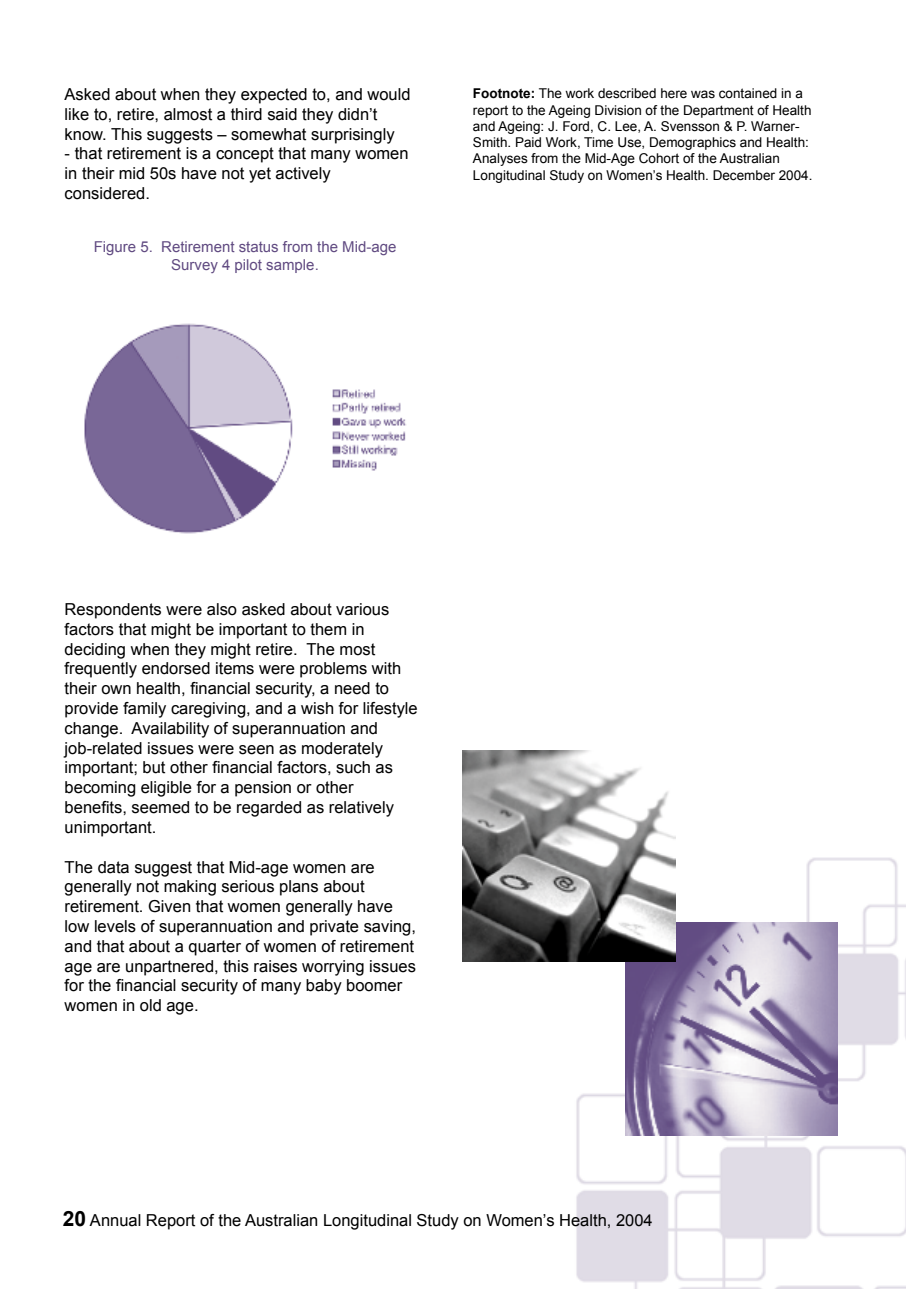
<style>
.page{position:relative;width:906px;height:1289px;background:#fff}
.page>*{position:absolute;margin:0;border:0;box-sizing:border-box;transform-origin:0 0}
.t1{font:16.5px/19.8px "Arial";color:#000}
.t2{font:15px/18px "Arial";color:#604a81;text-align:center}
.t3{font:13.5px/16.2px "Arial";color:#000}
.s1{font-weight:700}
.s2{font-weight:700;font-size:21px}
</style>
<div class="page">
<img style="left:567px;top:857px;width:339px;height:431px">
<img style="left:84px;top:323px;width:322px;height:211px">
<img style="left:625px;top:923px;width:212px;height:212px">
<img style="left:462px;top:750px;width:213px;height:211px">
<p class="t1" style="left:65px;top:84px;width:347px">Asked about when they expected to, and would like to, retire, almost a third said they didn’t know. This suggests – somewhat surprisingly</p>
<p class="t1" style="left:65px;top:144px;width:345px">- that retirement is a concept that many women in their mid 50s have not yet actively considered.</p>
<p class="t2" style="left:94px;top:238px;width:304px">Figure 5. Retirement status from the Mid-age<br>Survey 4 pilot sample.</p>
<p class="t3" style="left:473px;top:86px;width:341px"><span class="s1">Footnote:</span> The work described here was contained in a report to the Ageing Division of the Department of Health and Ageing: J. Ford, C. Lee, A. Svensson &amp; P. Warner-Smith. Paid Work, Time Use, Demographics and Health:<br>Analyses from the Mid-Age Cohort of the Australian Longitudinal Study on Women’s Health. December 2004.</p>
<p class="t1" style="left:65px;top:599px;width:355px">Respondents were also asked about various factors that might be important to them in deciding when they might retire. The most frequently endorsed items were problems with their own health, financial security, a need to provide family caregiving, and a wish for lifestyle change. Availability of superannuation and job-related issues were seen as moderately important; but other financial factors, such as becoming eligible for a pension or other benefits, seemed to be regarded as relatively unimportant.</p>
<p class="t1" style="left:65px;top:857px;width:353px">The data suggest that Mid-age women are generally not making serious plans about retirement. Given that women generally have low levels of superannuation and private saving, and that about a quarter of women of retirement age are unpartnered, this raises worrying issues for the financial security of many baby boomer women in old age.</p>
<p class="t1" style="left:63px;top:1209px;width:591px"><span class="s2">20</span> Annual Report of the Australian Longitudinal Study on Women’s Health, 2004</p>
</div>
